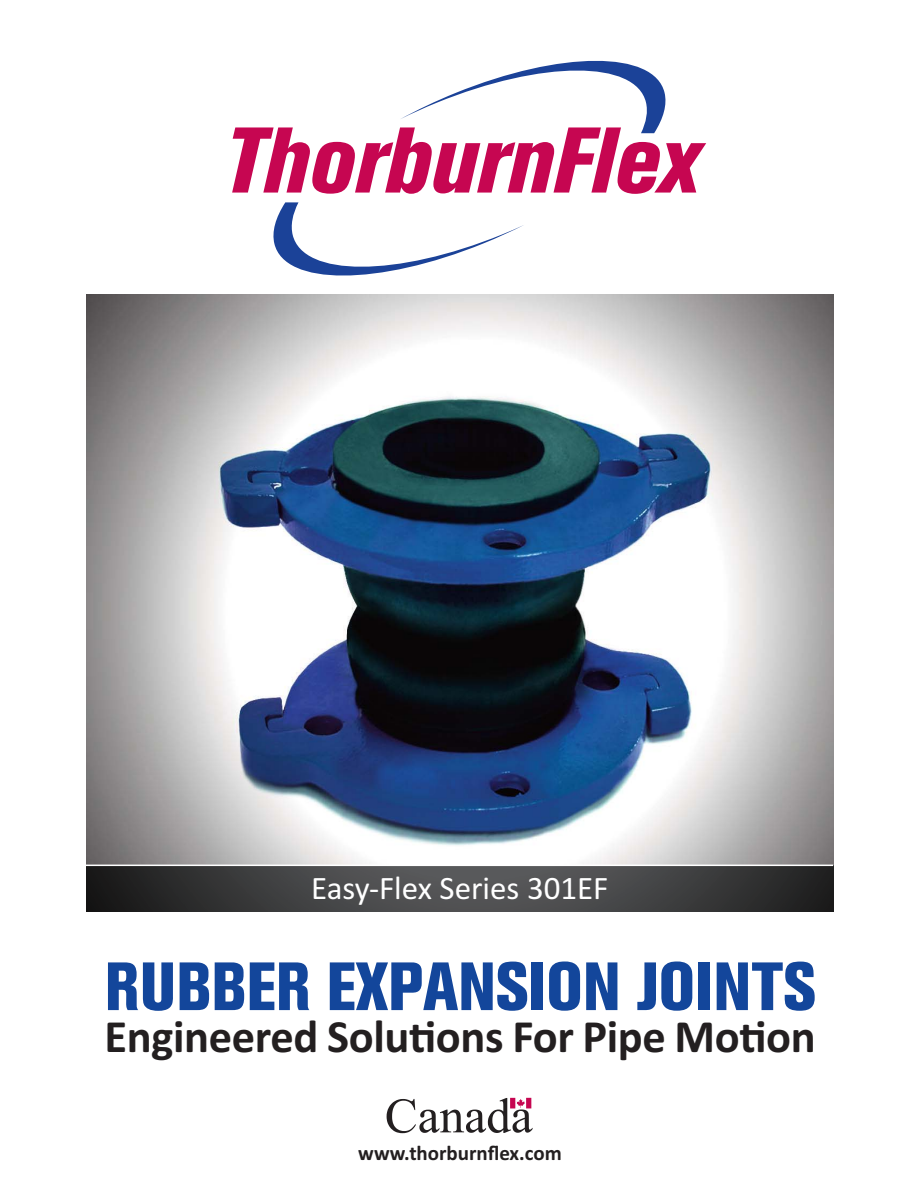
<style>
.page{position:relative;width:918px;height:1188px;background:#fff}
.page>*{position:absolute;margin:0;border:0;box-sizing:border-box;transform-origin:0 0}
.t1{font:67.5px "Akzidenz Grotesk BQ X Bd Cnd Alt";color:#13469b}
.t2{font:700 46.5px "Calibri";letter-spacing:-.01em;color:#231f20}
.t3{font:33px "Calibri";color:#fff}
.t4{font:700 21px "Calibri";color:#231f20}
</style>
<div class="page">
<svg style="left:387px;top:1098px;width:146px;height:35px"></svg>
<img style="left:86px;top:294px;width:747px;height:571px">
<hr style="left:86px;top:912px;width:747px;height:1px;background:#58595b">
<img style="left:86px;top:866px;width:747px;height:46px">
<svg style="left:232px;top:61px;width:474px;height:133px"></svg>
<svg style="left:273px;top:202px;width:251px;height:74px"></svg>
<p class="t3" style="left:311px;top:877px;width:299px">Easy-Flex Series 301EF</p>
<h1 class="t1" style="left:105px;top:962px;width:713px">RUBBER EXPANSION JOINTS</h1>
<p class="t2" style="left:105px;top:1021px;width:713px">Engineered Solu-ons For Pipe Mo-on</p>
<p class="t4" style="left:358px;top:1146px;width:205px">www.thorburnflex.com</p>
</div>
